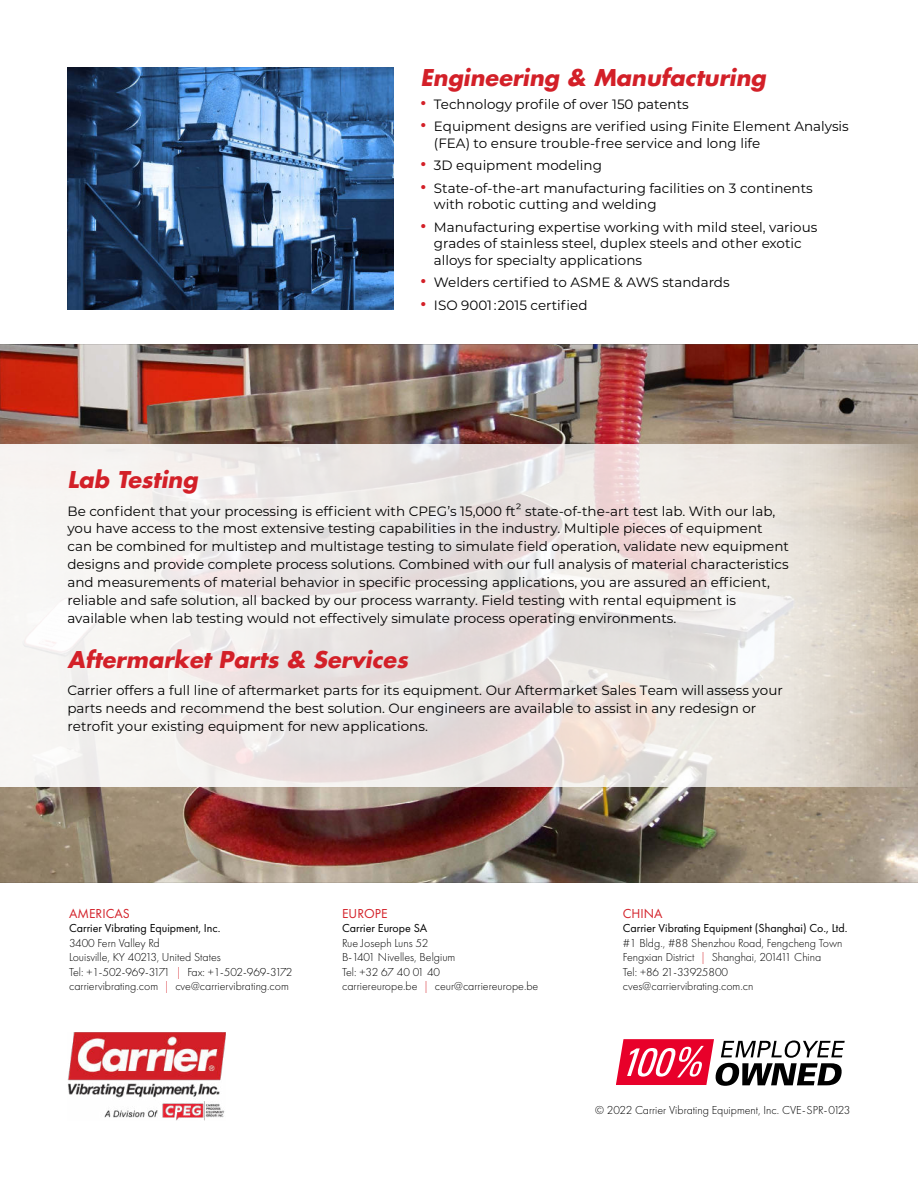
<style>
.page{position:relative;width:918px;height:1188px;background:#fff}
.page>*{position:absolute;margin:0;border:0;box-sizing:border-box;transform-origin:0 0}
.t1{font:italic 700 22.5px "Futura Std";color:#d32028}
.t2{font:13.5px/17.9px "Montserrat";color:#000}
.t3{font:13.5px "Futura PT";color:#d32028}
.t4{font:300 12px/14.4px "Futura PT";color:#000}
.t5{font:12px "Futura PT";color:#000}
.s1{font-family:"Arial";font-size:16.5px;color:#d32028}
.s2{color:#d32028}
</style>
<div class="page">
<img style="left:0;top:344px;width:918px;height:539px">
<img style="left:68px;top:68px;width:325px;height:241px">
<svg style="left:616px;top:1039px;width:229px;height:47px"></svg>
<img style="left:68px;top:1032px;width:158px;height:88px">
<svg style="left:0;top:444px;width:918px;height:342px"></svg>
<h1 class="t1" style="left:420px;top:67px;width:347px">Engineering &amp; Manufacturing</h1>
<p class="t2" style="left:420px;top:95px;width:270px"><span class="s1">•</span> Technology profile of over 150 patents</p>
<p class="t2" style="left:434px;top:119px;width:416px;line-height:16.5px;text-indent:-14px"><span class="s1">•</span> Equipment designs are verified using Finite Element Analysis (FEA) to ensure trouble-free service and long life</p>
<p class="t2" style="left:420px;top:157px;width:183px"><span class="s1">•</span> 3D equipment modeling</p>
<p class="t2" style="left:434px;top:180px;width:380px;line-height:16.5px;text-indent:-14px"><span class="s1">•</span> State-of-the-art manufacturing facilities on 3 continents with robotic cutting and welding</p>
<p class="t2" style="left:434px;top:219px;width:385px;line-height:16.5px;text-indent:-14px"><span class="s1">•</span> Manufacturing expertise working with mild steel, various grades of stainless steel, duplex steels and other exotic alloys for specialty applications</p>
<p class="t2" style="left:420px;top:274px;width:311px"><span class="s1">•</span> Welders certified to ASME &amp; AWS standards</p>
<p class="t2" style="left:420px;top:296px;width:169px"><span class="s1">•</span> ISO 9001:2015 certified</p>
<h1 class="t1" style="left:68px;top:469px;width:132px">Lab Testing</h1>
<p class="t2" style="left:67px;top:503px;width:723px">Be confident that your processing is efficient with CPEG’s 15,000 ft2 state-of-the-art test lab. With our lab, you have access to the most extensive testing capabilities in the industry. Multiple pieces of equipment can be combined for multistep and multistage testing to simulate field operation, validate new equipment designs and provide complete process solutions. Combined with our full analysis of material characteristics and measurements of material behavior in specific processing applications, you are assured an efficient, reliable and safe solution, all backed by our process warranty. Field testing with rental equipment is available when lab testing would not effectively simulate process operating environments.</p>
<h1 class="t1" style="left:68px;top:649px;width:342px">Aftermarket Parts &amp; Services</h1>
<p class="t2" style="left:67px;top:682px;width:717px">Carrier offers a full line of aftermarket parts for its equipment. Our Aftermarket Sales Team will assess your parts needs and recommend the best solution. Our engineers are available to assist in any redesign or retrofit your existing equipment for new applications.</p>
<p class="t3" style="left:69px;top:908px;width:62px">AMERICAS</p>
<p class="t5" style="left:69px;top:924px;width:153px">Carrier Vibrating Equipment, Inc.</p>
<p class="t4" style="left:69px;top:937px;width:225px">3400 Fern Valley Rd<br>Louisville, KY 40213, United States<br>Tel: +1-502-969-3171 <span class="s2">|</span> Fax: +1-502-969-3172 carriervibrating.com <span class="s2">|</span> cve@carriervibrating.com</p>
<p class="t3" style="left:342px;top:908px;width:47px">EUROPE</p>
<p class="t5" style="left:342px;top:924px;width:87px">Carrier Europe SA</p>
<p class="t4" style="left:342px;top:937px;width:198px">Rue Joseph Luns 52<br>B-1401 Nivelles, Belgium<br>Tel: +32 67 40 01 40<br>carriereurope.be <span class="s2">|</span> ceur@carriereurope.be</p>
<p class="t3" style="left:623px;top:908px;width:41px">CHINA</p>
<p class="t5" style="left:623px;top:924px;width:226px">Carrier Vibrating Equipment (Shanghai) Co., Ltd.</p>
<p class="t4" style="left:623px;top:937px;width:221px">#1 Bldg., #88 Shenzhou Road, Fengcheng Town Fengxian District <span class="s2">|</span> Shanghai, 201411 China<br>Tel: +86 21-33925800 cves@carriervibrating.com.cn</p>
<p class="t4" style="left:595px;top:1103px;width:257px">© 2022 Carrier Vibrating Equipment, Inc. CVE-SPR- 0123</p>
</div>
